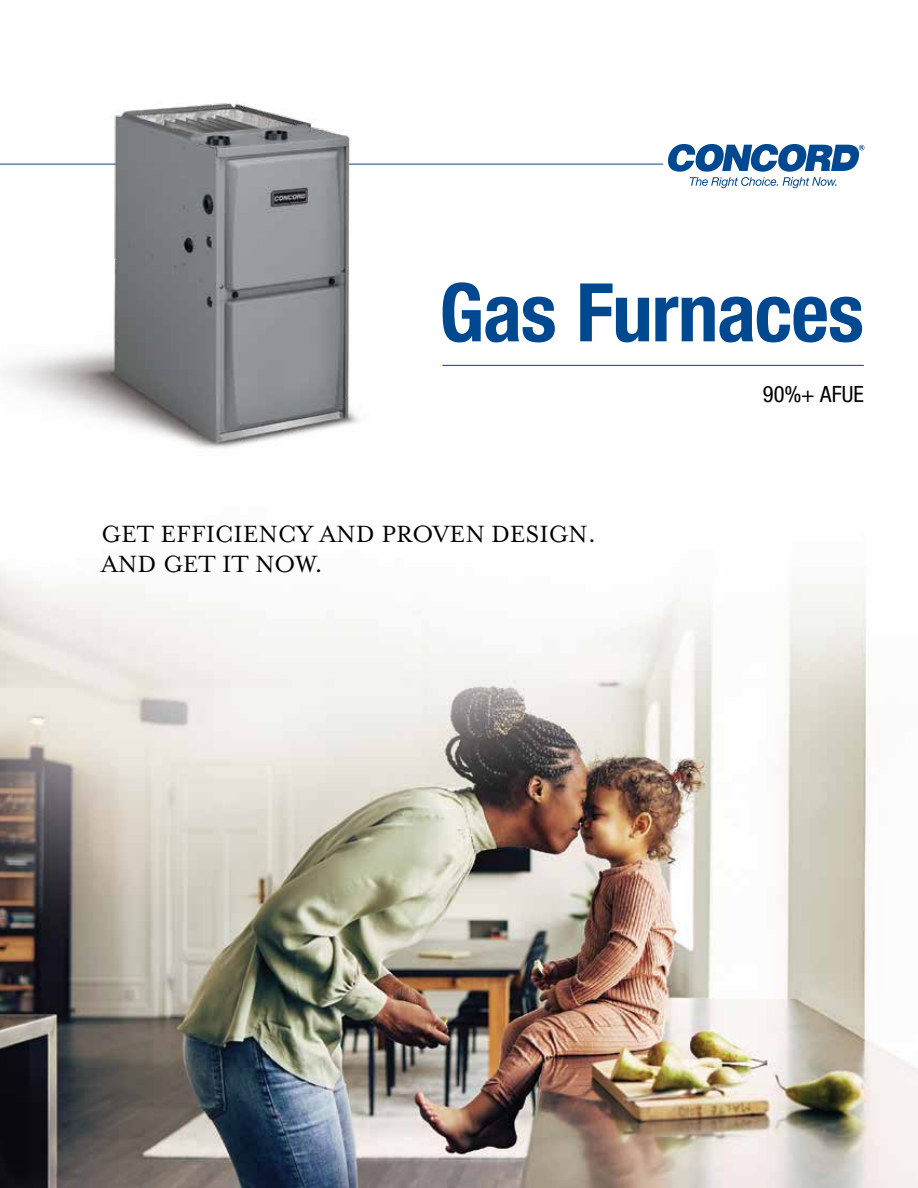
<style>
.page{position:relative;width:918px;height:1188px;background:#fff}
.page>*{position:absolute;margin:0;border:0;box-sizing:border-box;transform-origin:0 0}
.t1{font:700 condensed 81px "Helvetica Neue LT Std";letter-spacing:-.015em;color:#004990}
.t2{font:27px/30px "Mrs Eaves Lining OT";color:#000}
.t3{font:condensed 22.5px "Helvetica Neue LT Std";letter-spacing:.005em;color:#000}
</style>
<div class="page">
<img style="left:0;top:364px;width:918px;height:824px">
<hr style="left:0;top:164px;width:663px;height:1px;background:#004990">
<hr style="left:443px;top:365px;width:421px;height:1px;background:#004990">
<svg style="left:668px;top:144px;width:196px;height:44px"></svg>
<img style="left:0;top:103px;width:376px;height:377px">
<h1 class="t1" style="left:439px;top:263px;width:426px">Gas Furnaces</h1>
<p class="t2" style="left:101px;top:519px;width:497px">GET EFFICIENCY AND PROVEN DESIGN.<br>AND GET IT NOW.</p>
<p class="t3" style="left:763px;top:381px;width:103px">90%+ AFUE</p>
</div>
